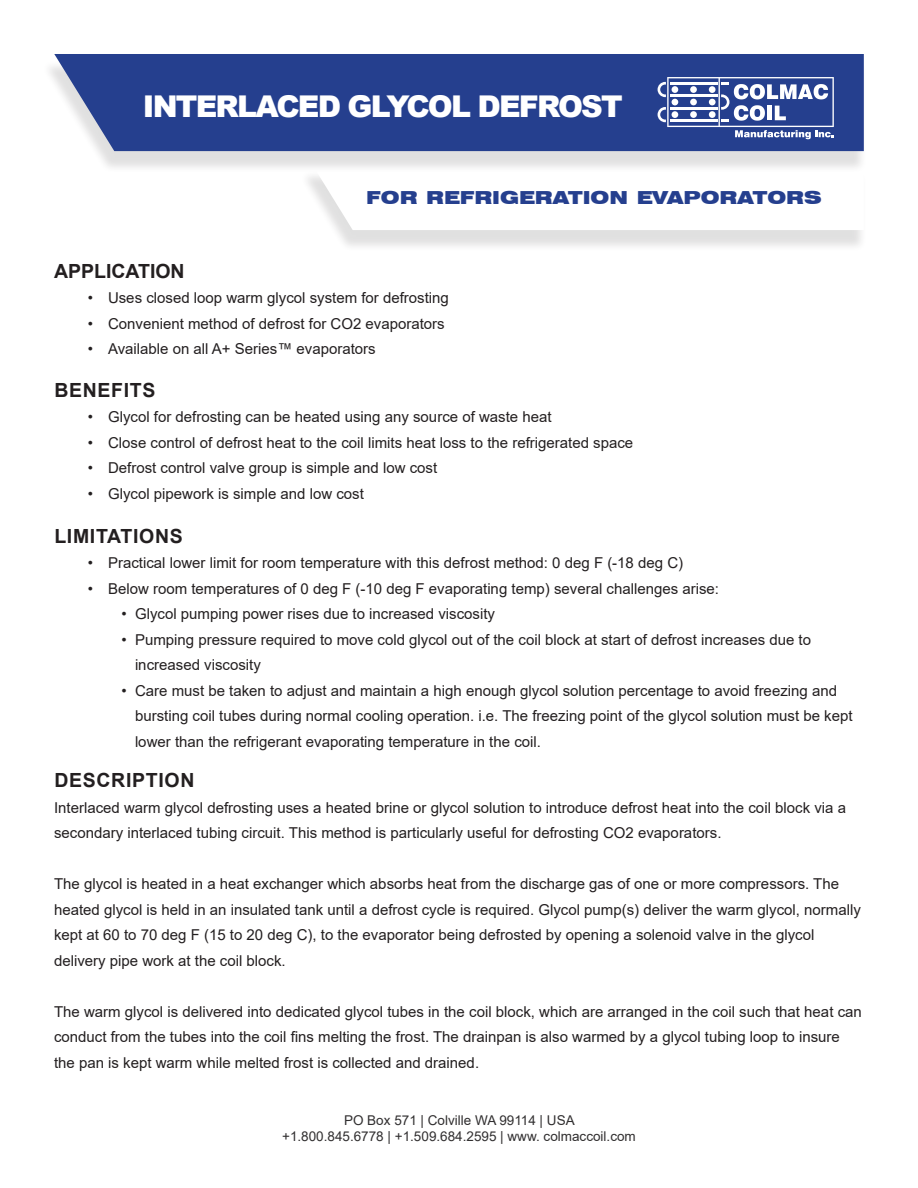
<style>
.page{position:relative;width:918px;height:1188px;background:#fff}
.page>*{position:absolute;margin:0;border:0;box-sizing:border-box;transform-origin:0 0}
.t1{font:900 30px "Arial";letter-spacing:-.06em;color:#fff}
.t2{font:700 19.5px "Arial";letter-spacing:.035em;color:#231f20}
.t3{font:700 19.5px "Arial";color:#231f20}
.t4{font:900 expanded 18px "Swiss 721 BT";color:#253f8e}
.t5{font:15px/25.5px "Arial";color:#231f20}
.t6{font:13.5px "Arial";color:#312f30}
</style>
<div class="page">
<div style="left:299px;top:170px;width:568px;height:82px;background:#231f20;opacity:.14"></div>
<svg style="left:312px;top:173px;width:552px;height:57px"></svg>
<div style="left:42px;top:60px;width:825px;height:113px;background:#231f20;opacity:.14"></div>
<div style="left:54px;top:54px;width:810px;height:97px;background:#253f8e"></div>
<svg style="left:658px;top:77px;width:176px;height:62px"></svg>
<p class="t1" style="left:143px;top:85px;width:481px">INTERLACED GLYCOL DEFROST</p>
<p class="t4" style="left:366px;top:187px;width:457px">FOR REFRIGERATION EVAPORATORS</p>
<p class="t3" style="left:54px;top:257px;width:132px">APPLICATION</p>
<p class="t5" style="left:88px;top:285px;width:363px">• Uses closed loop warm glycol system for defrosting</p>
<p class="t5" style="left:88px;top:310px;width:359px">• Convenient method of defrost for CO2 evaporators</p>
<p class="t5" style="left:88px;top:336px;width:290px">• Available on all A+ Series™ evaporators</p>
<p class="t2" style="left:54px;top:376px;width:103px">BENEFITS</p>
<p class="t5" style="left:88px;top:404px;width:465px">• Glycol for defrosting can be heated using any source of waste heat</p>
<p class="t5" style="left:88px;top:430px;width:547px">• Close control of defrost heat to the coil limits heat loss to the refrigerated space</p>
<p class="t5" style="left:88px;top:455px;width:351px">• Defrost control valve group is simple and low cost</p>
<p class="t5" style="left:88px;top:481px;width:278px">• Glycol pipework is simple and low cost</p>
<p class="t2" style="left:54px;top:522px;width:130px">LIMITATIONS</p>
<p class="t5" style="left:88px;top:550px;width:597px">• Practical lower limit for room temperature with this defrost method: 0 deg F (-18 deg C)</p>
<p class="t5" style="left:88px;top:575px;width:633px">• Below room temperatures of 0 deg F (-10 deg F evaporating temp) several challenges arise:</p>
<p class="t5" style="left:122px;top:601px;width:375px">• Glycol pumping power rises due to increased viscosity</p>
<p class="t5" style="left:135px;top:626px;width:678px;text-indent:-14px">• Pumping pressure required to move cold glycol out of the coil block at start of defrost increases due to increased viscosity</p>
<p class="t5" style="left:135px;top:677px;width:719px;text-indent:-14px">• Care must be taken to adjust and maintain a high enough glycol solution percentage to avoid freezing and bursting coil tubes during normal cooling operation. i.e. The freezing point of the glycol solution must be kept lower than the refrigerant evaporating temperature in the coil.</p>
<p class="t2" style="left:54px;top:767px;width:142px">DESCRIPTION</p>
<p class="t5" style="left:54px;top:795px;width:794px">Interlaced warm glycol defrosting uses a heated brine or glycol solution to introduce defrost heat into the coil block via a secondary interlaced tubing circuit. This method is particularly useful for defrosting CO2 evaporators.</p>
<p class="t5" style="left:54px;top:871px;width:808px">The glycol is heated in a heat exchanger which absorbs heat from the discharge gas of one or more compressors. The heated glycol is held in an insulated tank until a defrost cycle is required. Glycol pump(s) deliver the warm glycol, normally kept at 60 to 70 deg F (15 to 20 deg C), to the evaporator being defrosted by opening a solenoid valve in the glycol delivery pipe work at the coil block.</p>
<p class="t5" style="left:54px;top:999px;width:809px">The warm glycol is delivered into dedicated glycol tubes in the coil block, which are arranged in the coil such that heat can conduct from the tubes into the coil fins melting the frost. The drainpan is also warmed by a glycol tubing loop to insure the pan is kept warm while melted frost is collected and drained.</p>
<p class="t6" style="left:344px;top:1111px;width:232px">PO Box 571 | Colville WA 99114 | USA</p>
<p class="t6" style="left:282px;top:1127px;width:355px">+1.800.845.6778 | +1.509.684.2595 | www. colmaccoil.com</p>
</div>
